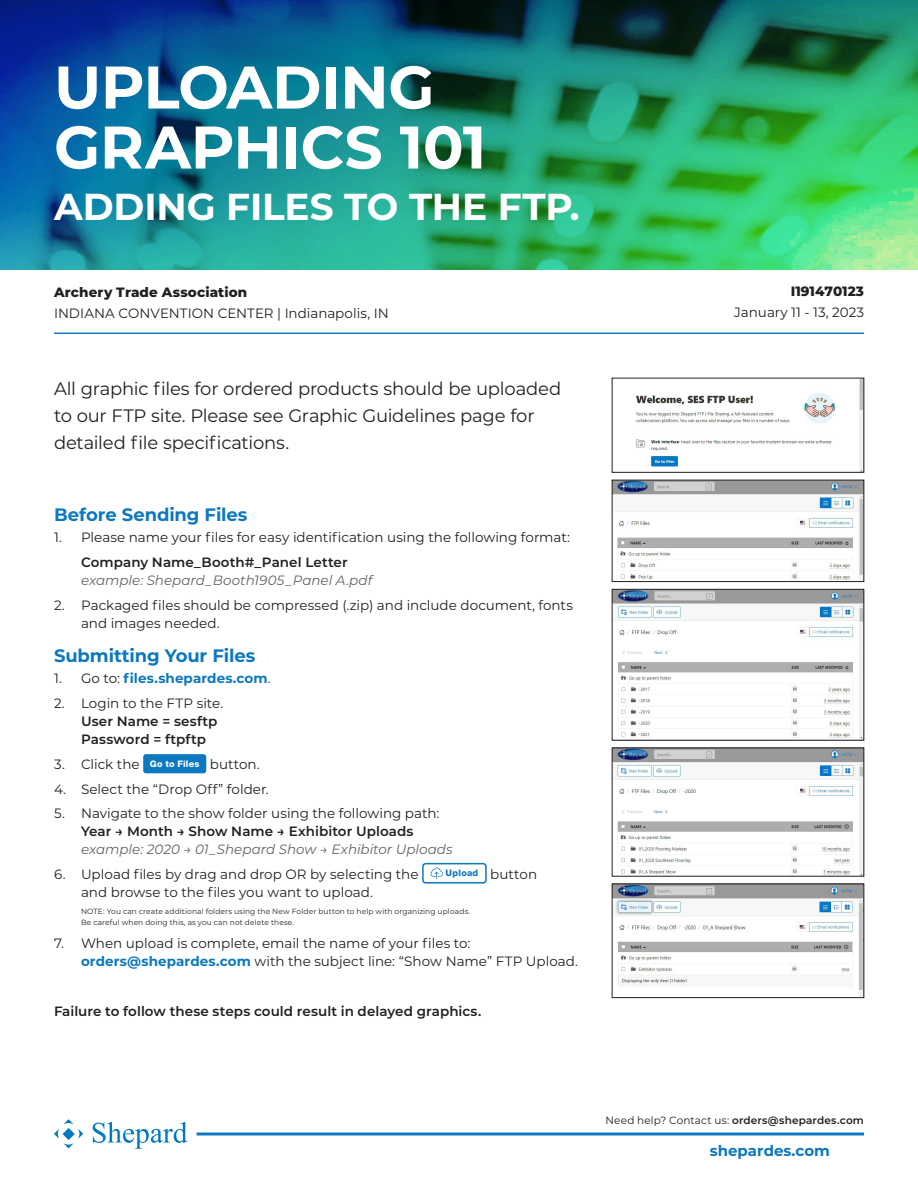
<style>
.page{position:relative;width:918px;height:1188px;background:#fff}
.page>*{position:absolute;margin:0;border:0;box-sizing:border-box;transform-origin:0 0}
.MainHeading{font:700 60px/60px "Montserrat";letter-spacing:-.01em;color:#fff}
.MainSubheading{font:700 37.5px "Montserrat";letter-spacing:-.005em;color:#fff}
.AD_IntroCopy{font:18px/27px "Montserrat";letter-spacing:-.01em;color:#231f20}
.AD_SectionHeading{font:700 18px "Montserrat";letter-spacing:-.005em;color:#0c78bf}
.t1{font:700 15px "Montserrat";color:#0c78bf}
.AD_Copy{font:13.5px/18px "Montserrat";color:#231f20}
.AD_Copy-2{font:600 13.5px/18px "Montserrat";letter-spacing:.005em;color:#231f20}
.ShowInfo{font:13.5px/21px "Montserrat";color:#231f20}
.AD_Copy-3{font:italic 13.5px/18px "Montserrat";color:#636366}
.AD_Copy-4{font:700 13.5px "Montserrat";letter-spacing:.005em;color:#0c78bf}
.AD_Copy_RIGHT{font:600 10.5px "Montserrat";letter-spacing:.015em;color:#231f20}
.t2{font:800 9px "Helvetica Neue LT Std";letter-spacing:.02em;color:#fff}
.t3{font:800 9px "Helvetica Neue LT Std";letter-spacing:.025em;color:#0c78bf}
.Terms_Copy{font:7.5px/10.5px "Montserrat";letter-spacing:.015em;color:#231f20}
.s1{font-weight:800}
.s2{font-weight:600;font-style:normal;color:#231f20}
.s3{font-weight:400;color:#231f20}
.s4{font-weight:400}
.s5{font-weight:600}
.s6{font-style:italic;color:#636366}
.s7{font-weight:700;color:#0c78bf}
</style>
<div class="page">
<svg style="left:54px;top:1119px;width:29px;height:29px"></svg>
<svg style="left:93px;top:1122px;width:94px;height:27px"></svg>
<svg style="left:197px;top:1132px;width:667px;height:4px"></svg>
<div style="left:143px;top:754px;width:63px;height:19px;background:#0c78bf;border-radius:3px"></div>
<svg style="left:431px;top:868px;width:12px;height:11px"></svg>
<div style="left:422px;top:863px;width:65px;height:21px;border:2px solid #0c78bf;border-radius:3px"></div>
<hr style="left:54px;top:333px;width:810px;height:1px;background:#0c78bf">
<img style="left:0;top:0;width:918px;height:270px">
<img style="left:634px;top:380px;width:228px;height:90px">
<img style="left:614px;top:482px;width:248px;height:98px">
<div style="left:612px;top:480px;width:252px;height:102px;border:1px solid #231f20"></div>
<img style="left:614px;top:591px;width:248px;height:147px">
<div style="left:612px;top:589px;width:252px;height:151px;border:1px solid #231f20"></div>
<img style="left:614px;top:750px;width:248px;height:124px">
<img style="left:614px;top:886px;width:248px;height:110px">
<div style="left:612px;top:884px;width:252px;height:114px;border:1px solid #231f20"></div>
<p class="MainHeading" style="left:54px;top:54px;width:434px">UPLOADING<br>GRAPHICS 101</p>
<p class="MainSubheading" style="left:54px;top:179px;width:527px">ADDING FILES TO THE FTP.</p>
<p class="ShowInfo" style="left:54px;top:281px;width:336px"><span class="s1">Archery Trade Association<br></span>INDIANA CONVENTION CENTER | Indianapolis, IN</p>
<p class="ShowInfo" style="left:734px;top:280px;width:131px;text-align:right"><span class="s1">I191470123<br></span>January 11 - 13, 2023</p>
<p class="AD_IntroCopy" style="left:54px;top:375px;width:509px">All graphic files for ordered products should be uploaded to our FTP site. Please see Graphic Guidelines page for detailed file specifications.</p>
<p class="AD_SectionHeading" style="left:54px;top:501px;width:195px">Before Sending Files</p>
<p class="AD_Copy" style="left:54px;top:528px;width:518px">1. Please name your files for easy identification using the following format:</p>
<p class="AD_Copy-3" style="left:81px;top:553px;width:293px"><span class="s2">Company Name_Booth#_Panel Letter </span>example: Shepard_Booth1905_Panel A.pdf</p>
<p class="AD_Copy" style="left:81px;top:595px;width:494px;text-indent:-27px">2. Packaged files should be compressed (.zip) and include document, fonts and images needed.</p>
<p class="AD_SectionHeading" style="left:54px;top:643px;width:203px">Submitting Your Files</p>
<p class="AD_Copy-4" style="left:54px;top:669px;width:218px"><span class="s3">1. Go to:</span> files.shepardes.com<span class="s3">.</span></p>
<p class="AD_Copy-2" style="left:81px;top:694px;width:144px;text-indent:-27px"><span class="s4">2. Login to the FTP site.<br></span>User Name = sesftp<br>Password = ftpftp</p>
<p class="AD_Copy" style="left:54px;top:755px;width:87px">3. Click the</p>
<p class="t2" style="left:150px;top:758px;width:51px">Go to Files</p>
<p class="AD_Copy" style="left:210px;top:755px;width:51px">button.</p>
<p class="AD_Copy" style="left:54px;top:779px;width:216px">4. Select the “Drop Off” folder.</p>
<p class="AD_Copy" style="left:81px;top:804px;width:373px;text-indent:-27px">5. Navigate to the show folder using the following path:<br><span class="s5">Year → Month → Show Name → Exhibitor Uploads </span><span class="s6">example: 2020 → 01_Shepard Show → Exhibitor Uploads</span></p>
<p class="AD_Copy" style="left:54px;top:865px;width:366px">6. Upload files by drag and drop OR by selecting the</p>
<p class="t3" style="left:446px;top:867px;width:34px">Upload</p>
<p class="AD_Copy" style="left:490px;top:865px;width:48px">button</p>
<p class="AD_Copy" style="left:81px;top:883px;width:294px">and browse to the files you want to upload.</p>
<p class="Terms_Copy" style="left:81px;top:906px;width:391px">NOTE: You can create additional folders using the New Folder button to help with organizing uploads.<br>Be careful when doing this, as you can not delete these.</p>
<p class="AD_Copy" style="left:81px;top:934px;width:499px;text-indent:-27px">7. When upload is complete, email the name of your files to: <span class="s7">orders@shepardes.com</span> with the subject line: “Show Name” FTP Upload.</p>
<p class="AD_Copy-2" style="left:54px;top:1001px;width:429px">Failure to follow these steps could result in delayed graphics.</p>
<p class="AD_Copy_RIGHT" style="left:605px;top:1113px;width:260px"><span class="s4">Need help? Contact us:</span> orders@shepardes.com</p>
<p class="t1" style="left:710px;top:1140px;width:122px">shepardes.com</p>
</div>
